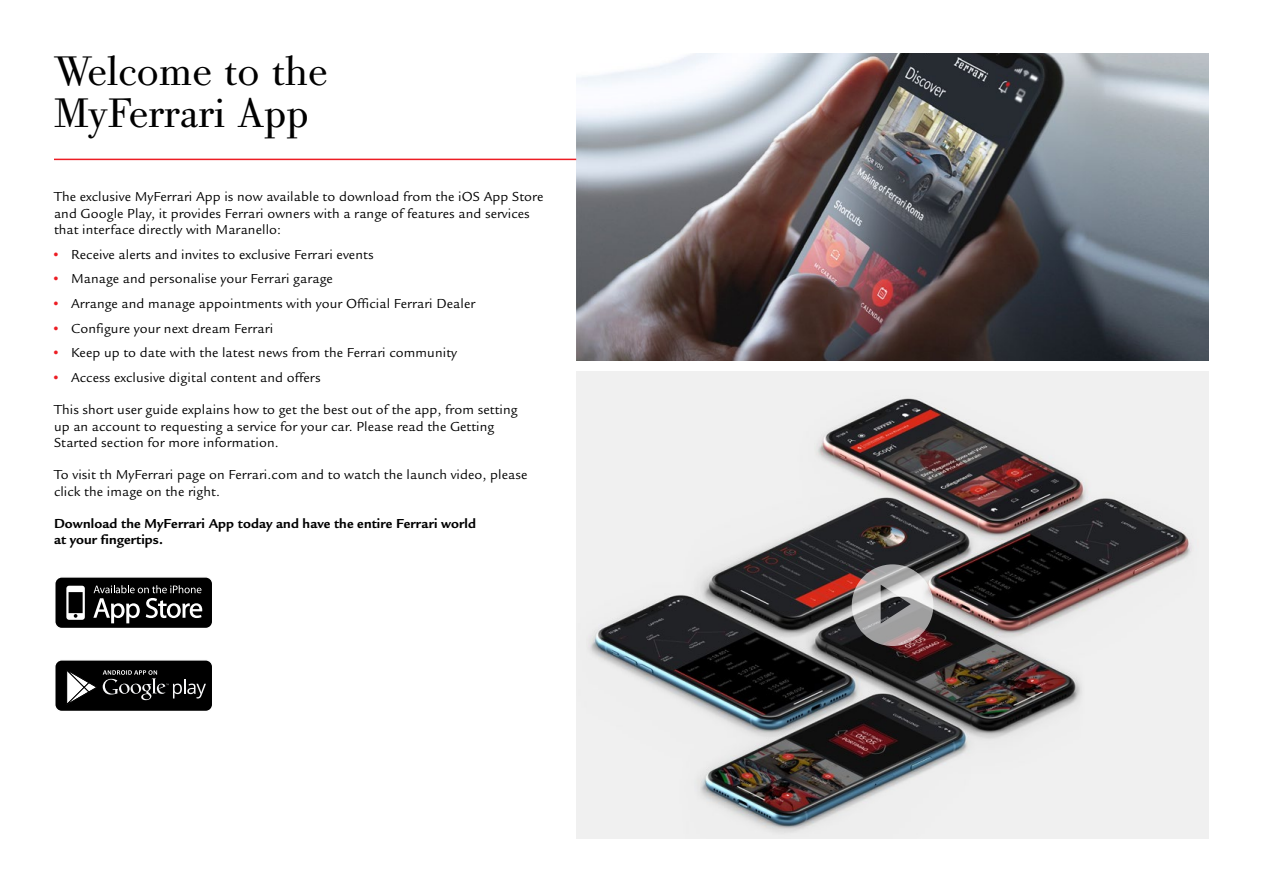
<style>
.page{position:relative;width:1263px;height:893px;background:#fff}
.page>*{position:absolute;margin:0;border:0;box-sizing:border-box;transform-origin:0 0}
.t1{font:40.5px/42px "Bodoni Old Face BE";letter-spacing:.01em;color:#000}
.t2{font:13.5px/16.2px "Legacy Sans EFCEOP";letter-spacing:.01em;color:#000}
.t3{font:700 13.5px/16.2px "Legacy Sans EFOP";letter-spacing:.01em;color:#000}
.s1{color:#ed1d24}
</style>
<div class="page">
<img style="left:576px;top:53px;width:633px;height:308px">
<hr style="left:54px;top:159px;width:522px;height:1px;background:#ed1d24">
<div style="left:55px;top:577px;width:158px;height:51px;background:#000;border-radius:7px"></div>
<div style="left:54px;top:576px;width:159px;height:53px;border:2px solid #fff;border-radius:7px"></div>
<svg style="left:66px;top:586px;width:19px;height:34px"></svg>
<svg style="left:93px;top:585px;width:109px;height:38px"></svg>
<div style="left:55px;top:660px;width:158px;height:51px;background:#000;border-radius:7px"></div>
<div style="left:54px;top:659px;width:159px;height:53px;border:2px solid #fff;border-radius:7px"></div>
<svg style="left:67px;top:670px;width:139px;height:33px"></svg>
<img style="left:576px;top:371px;width:633px;height:468px">
<svg style="left:852px;top:564px;width:81px;height:82px;background:#979091"></svg>
<h1 class="t1" style="left:54px;top:50px;width:275px">Welcome to the<br>MyFerrari App</h1>
<p class="t2" style="left:54px;top:189px;width:491px">The exclusive MyFerrari App is now available to download from the iOS App Store and Google Play, it provides Ferrari owners with a range of features and services that interface directly with Maranello:</p>
<p class="t2" style="left:54px;top:246px;width:321px"><span class="s1">•</span> Receive alerts and invites to exclusive Ferrari events</p>
<p class="t2" style="left:54px;top:271px;width:280px"><span class="s1">•</span> Manage and personalise your Ferrari garage</p>
<p class="t2" style="left:54px;top:295px;width:423px"><span class="s1">•</span> Arrange and manage appointments with your Official Ferrari Dealer</p>
<p class="t2" style="left:54px;top:320px;width:221px"><span class="s1">•</span> Configure your next dream Ferrari</p>
<p class="t2" style="left:54px;top:345px;width:404px"><span class="s1">•</span> Keep up to date with the latest news from the Ferrari community</p>
<p class="t2" style="left:54px;top:370px;width:268px"><span class="s1">•</span> Access exclusive digital content and offers</p>
<p class="t2" style="left:54px;top:402px;width:465px">This short user guide explains how to get the best out of the app, from setting up an account to requesting a service for your car. Please read the Getting<br>Started section for more information.</p>
<p class="t2" style="left:54px;top:467px;width:475px">To visit th MyFerrari page on Ferrari.com and to watch the launch video, please click the image on the right.</p>
<p class="t3" style="left:54px;top:515px;width:423px">Download the MyFerrari App today and have the entire Ferrari world at your fingertips.</p>
</div>
